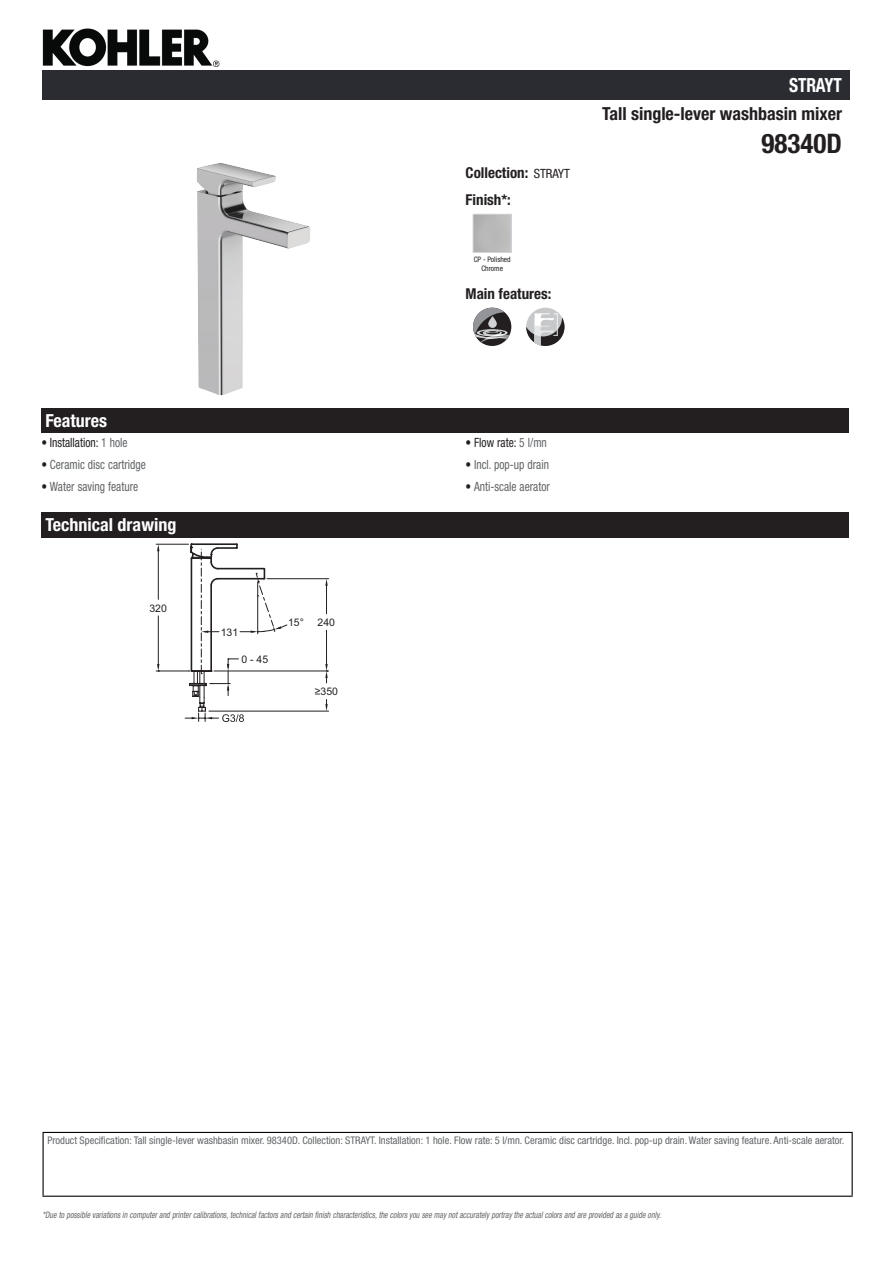
<style>
.page{position:relative;width:893px;height:1263px;background:#fff}
.page>*{position:absolute;margin:0;border:0;box-sizing:border-box;transform-origin:0 0}
.t1{font:700 condensed 27px "Helvetica Neue LT Std";color:#231f20}
.t2{font:700 condensed 19.5px "Helvetica Neue LT Std";letter-spacing:-.01em;color:#fff;scale:.9 1}
.t3{font:700 condensed 18px "Helvetica Neue LT Std";color:#231f20}
.t4{font:700 condensed 18px "Helvetica Neue LT Std";color:#fff}
.t5{font:700 condensed 15px/27.8px "Helvetica Neue LT Std";color:#231f20}
.t6{font:condensed 12.75px "Helvetica Neue LT Std";color:#626568;scale:.9 1}
.t7{font:condensed 12.75px "Helvetica Neue LT Std";color:#231f20;scale:.9 1}
.t8{font:condensed 10.5px "Helvetica Neue LT Std";color:#626568}
.t9{font:10.5px "Arial";color:#231f20}
.t10{font:italic condensed 9px "Helvetica Neue LT Std";color:#626568;scale:.87 1}
.t11{font:condensed 7.5px/9px "Helvetica Neue LT Std";color:#231f20;text-align:center}
.s1{font-weight:400;font-size:12.75px}
.s2{color:#626568}
.s3{color:#231f20}
</style>
<div class="page">
<img style="left:42px;top:28px;width:188px;height:53px">
<img style="left:197px;top:163px;width:113px;height:233px">
<div style="left:473px;top:214px;width:39px;height:39px;border:1px solid #d3d4da"></div>
<div style="left:473px;top:308px;width:38px;height:38px;background:#231f20;border-radius:50%"></div>
<svg style="left:473px;top:308px;width:36px;height:34px"></svg>
<div style="left:526px;top:308px;width:38px;height:38px;background:#c7c8ca;border-radius:50%"></div>
<svg style="left:526px;top:313px;width:38px;height:33px"></svg>
<div style="left:41px;top:408px;width:808px;height:25px;background:#231f20"></div>
<div style="left:41px;top:512px;width:808px;height:25px;background:#231f20"></div>
<hr style="left:156px;top:544px;width:33px;height:1px;background:#231f20">
<hr style="left:156px;top:671px;width:33px;height:1px;background:#231f20">
<hr style="left:158px;top:547px;width:1px;height:52px;background:#231f20">
<hr style="left:158px;top:616px;width:1px;height:52px;background:#231f20">
<svg style="left:185px;top:543px;width:144px;height:179px"></svg>
<div style="left:43px;top:71px;width:807px;height:29px;background:#2a2c32"></div>
<hr style="left:43px;top:1132px;width:810px;height:1px;background:#040503">
<hr style="left:43px;top:1133px;width:1px;height:62px;background:#040503">
<hr style="left:852px;top:1133px;width:1px;height:62px;background:#040503">
<hr style="left:43px;top:1195px;width:810px;height:2px;background:#040503">
<h2 class="t2" style="left:789px;top:74px;width:60px">STRAYT</h2>
<h3 class="t3" style="left:602px;top:103px;width:242px">Tall single-lever washbasin mixer</h3>
<h3 class="t5" style="left:466px;top:158px;width:106px">Collection: <span class="s1">STRAYT<br></span>Finish*:</h3>
<p class="t11" style="left:474px;top:255px;width:38px">CP - Polished<br>Chrome</p>
<h3 class="t5" style="left:466px;top:280px;width:87px">Main features:</h3>
<h3 class="t4" style="left:46px;top:410px;width:63px">Features</h3>
<p class="t7" style="left:41px;top:435px;width:97px">• Installation: <span class="s2">1 hole</span></p>
<p class="t7" style="left:466px;top:435px;width:92px">• Flow rate: <span class="s2">5 l/mn</span></p>
<p class="t6" style="left:41px;top:457px;width:118px"><span class="s3">•</span> Ceramic disc cartridge</p>
<p class="t6" style="left:466px;top:457px;width:94px"><span class="s3">•</span> Incl. pop-up drain</p>
<p class="t6" style="left:41px;top:479px;width:109px"><span class="s3">•</span> Water saving feature</p>
<p class="t6" style="left:466px;top:479px;width:95px"><span class="s3">•</span> Anti-scale aerator</p>
<h3 class="t4" style="left:46px;top:514px;width:132px">Technical drawing</h3>
<p class="t9" style="left:149px;top:601px;width:19px">320</p>
<p class="t9" style="left:221px;top:625px;width:19px">131</p>
<p class="t9" style="left:241px;top:652px;width:28px">0 - 45</p>
<p class="t9" style="left:288px;top:615px;width:17px">15°</p>
<p class="t9" style="left:317px;top:615px;width:19px">240</p>
<p class="t9" style="left:315px;top:685px;width:25px">≥350</p>
<h1 class="t1" style="left:762px;top:127px;width:82px">98340D</h1>
<p class="t8" style="left:47px;top:1134px;width:799px">Product Specification: Tall single-lever washbasin mixer. 98340D. Collection: STRAYT. Installation: 1 hole. Flow rate: 5 l/mn. Ceramic disc cartridge. Incl. pop-up drain. Water saving feature. Anti-scale aerator.</p>
<p class="t10" style="left:43px;top:1210px;width:714px">*Due to possible variationsin computerand printercalibrations,technicalfactorsand certain finish characteristics,the colorsyou see maynotaccuratelyportraythe actualcolorsand are provided asa guide only.</p>
</div>
